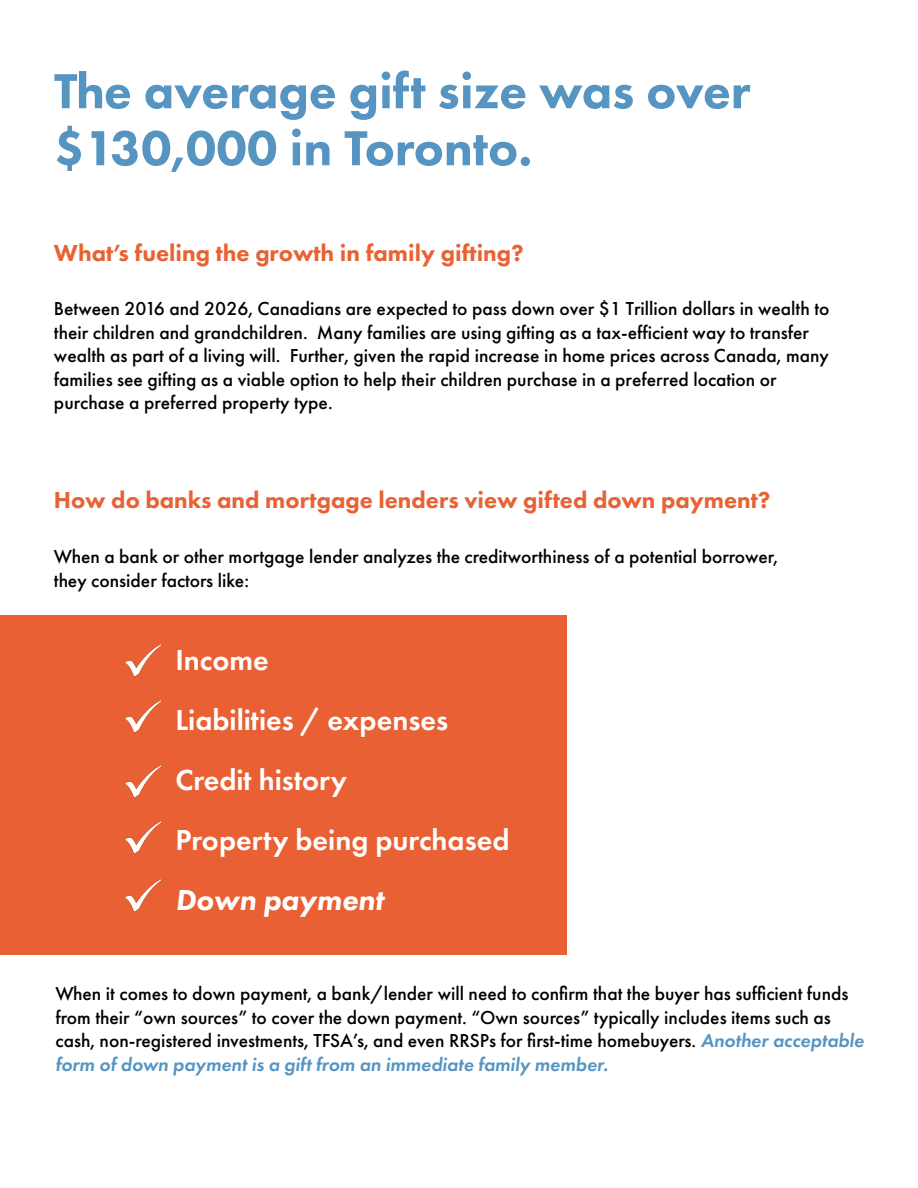
<style>
.page{position:relative;width:918px;height:1188px;background:#fff}
.page>*{position:absolute;margin:0;border:0;box-sizing:border-box;transform-origin:0 0}
.t1{font:800 51px/57px "Futura PT";color:#5694c2}
.t2{font:600 30px/60px "Futura PT";color:#fff}
.t3{font:italic 800 30px "Futura PT";color:#fff}
.t4{font:800 24px "Futura PT";color:#e86233}
.t5{font:500 19.5px/23.4px "Futura PT";color:#000}
.t6{font:500 19.5px/23.4px "Futura PT";color:#000101}
.s1{font-weight:600;font-style:italic;color:#5694c2}
</style>
<div class="page">
<div style="left:0;top:615px;width:567px;height:340px;background:#e86033"></div>
<img style="left:125px;top:644px;width:37px;height:33px">
<img style="left:125px;top:700px;width:37px;height:33px">
<img style="left:125px;top:765px;width:37px;height:33px">
<img style="left:125px;top:821px;width:37px;height:33px">
<img style="left:125px;top:879px;width:37px;height:33px">
<h1 class="t1" style="left:54px;top:62px;width:698px">The average gift size was over $130,000 in Toronto.</h1>
<p class="t4" style="left:54px;top:238px;width:471px">What’s fueling the growth in family gifting?</p>
<p class="t5" style="left:54px;top:297px;width:777px">Between 2016 and 2026, Canadians are expected to pass down over $1 Trillion dollars in wealth to their children and grandchildren. Many families are using gifting as a tax-efficient way to transfer wealth as part of a living will. Further, given the rapid increase in home prices across Canada, many families see gifting as a viable option to help their children purchase in a preferred location or purchase a preferred property type.</p>
<p class="t4" style="left:54px;top:485px;width:718px">How do banks and mortgage lenders view gifted down payment?</p>
<p class="t6" style="left:54px;top:545px;width:726px">When a bank or other mortgage lender analyzes the creditworthiness of a potential borrower, they consider factors like:</p>
<h2 class="t2" style="left:175px;top:630px;width:336px">Income<br>Liabilities / expenses<br>Credit history<br>Property being purchased</h2>
<h2 class="t3" style="left:175px;top:882px;width:210px">Down payment</h2>
<p class="t5" style="left:56px;top:982px;width:810px">When it comes to down payment, a bank/lender will need to confirm that the buyer has sufficient funds from their “own sources” to cover the down payment. “Own sources” typically includes items such as cash, non-registered investments, TFSA’s, and even RRSPs for first-time homebuyers. <span class="s1">Another acceptable form of down payment is a gift from an immediate family member.</span></p>
</div>
